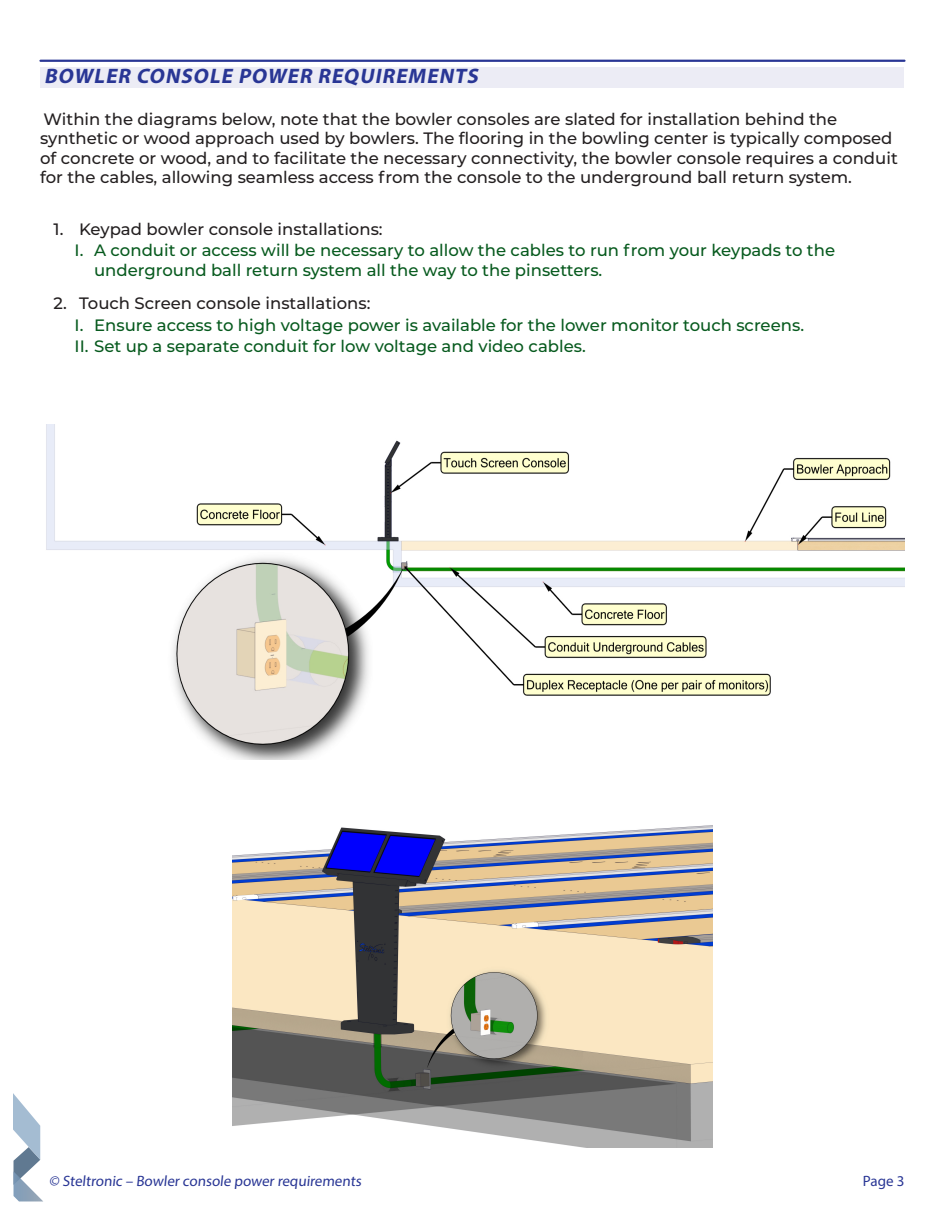
<style>
.page{position:relative;width:945px;height:1215px;background:#fff}
.page>*{position:absolute;margin:0;border:0;box-sizing:border-box;transform-origin:0 0}
.Heading{font:italic 700 21px "Myriad Pro";color:#293695}
.Body_Text{font:500 16.5px/19.5px "Montserrat";color:#231f20}
.t1{font:500 16.5px/19.8px "Montserrat";color:#075a1e}
.t2{font:15px "Myriad Pro";color:#293695}
</style>
<div class="page">
<svg style="left:14px;top:1094px;width:29px;height:108px"></svg>
<div style="left:40px;top:68px;width:864px;height:20px;background:#ececf5"></div>
<hr style="left:40px;top:60px;width:864px;height:2px;background:#293695">
<img style="left:46px;top:424px;width:858px;height:335px">
<img style="left:233px;top:825px;width:479px;height:322px">
<p class="Heading" style="left:44px;top:62px;width:440px">BOWLER CONSOLE POWER REQUIREMENTS</p>
<p class="Body_Text" style="left:40px;top:108px;width:859px">Within the diagrams below, note that the bowler consoles are slated for installation behind the synthetic or wood approach used by bowlers. The flooring in the bowling center is typically composed of concrete or wood, and to facilitate the necessary connectivity, the bowler console requires a conduit for the cables, allowing seamless access from the console to the underground ball return system.</p>
<p class="Body_Text" style="left:54px;top:219px;width:331px">1. Keypad bowler console installations:</p>
<p class="t1" style="left:94px;top:240px;width:743px;text-indent:-20px">I. A conduit or access will be necessary to allow the cables to run from your keypads to the underground ball return system all the way to the pinsetters.</p>
<p class="Body_Text" style="left:54px;top:293px;width:318px">2. Touch Screen console installations:</p>
<p class="t1" style="left:75px;top:314px;width:731px">I. Ensure access to high voltage power is available for the lower monitor touch screens.</p>
<p class="t1" style="left:75px;top:335px;width:513px">II. Set up a separate conduit for low voltage and video cables.</p>
<p class="t2" style="left:49px;top:1172px;width:316px">© Steltronic – Bowler console power requirements</p>
<p class="t2" style="left:863px;top:1172px;width:43px">Page 3</p>
</div>
